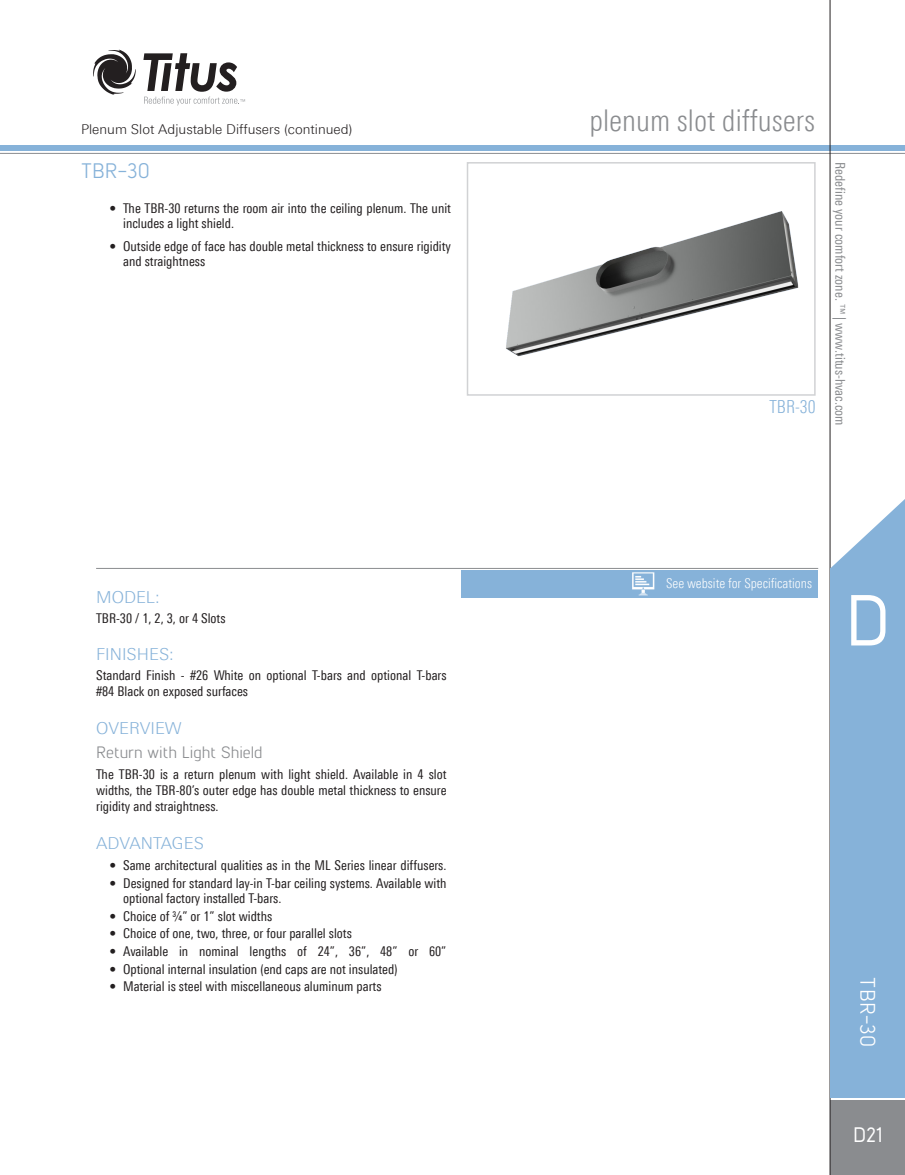
<style>
.page{position:relative;width:905px;height:1175px;background:#fff}
.page>*{position:absolute;margin:0;border:0;box-sizing:border-box;transform-origin:0 0}
.t1{font:500 72px "Lintel";color:#fff}
.t2{font:300 condensed 30px "LT Univers";color:#8a8c8f}
.catalog_title_-_prod{font:21px "Lintel";color:#86b2d9}
.catalog_model_-_righ{font:21px "Lintel";color:#fff}
.t3{font:500 21px "Lintel";color:#fff}
.model_name_-_2017{font:300 condensed 18px "LT Univers";color:#86b2d9}
.Titus_heading_3_2017{font:300 16.5px "LT Univers Basic";color:#86b2d9}
.catalog_-_overview_s{font:16.5px "Lintel";color:#8a8c8f}
.Paragraph{font:condensed 13.5px/16.2px "LT Univers";color:#231f20}
.t4{font:condensed 13.5px "LT Univers";color:#8a8c8f}
.figure_text_2017{font:300 13.5px "LT Univers Basic";color:#231f20}
.catalog_web_specific{font:300 condensed 13.5px "LT Univers";color:#fff}
</style>
<div class="page">
<hr style="left:0;top:153px;width:904px;height:1px;background:#8a8c8f">
<div style="left:0;top:146px;width:904px;height:5px;background:#86b2d9"></div>
<div style="left:830px;top:1100px;width:74px;height:74px;background:#8a8c8f"></div>
<svg style="left:93px;top:50px;width:43px;height:45px"></svg>
<svg style="left:143px;top:53px;width:102px;height:52px"></svg>
<hr style="left:829px;top:0;width:1px;height:1174px;background:#231f20">
<div style="left:830px;top:568px;width:74px;height:529px;background:#86b2d9"></div>
<svg style="left:830px;top:492px;width:74px;height:76px"></svg>
<hr style="left:96px;top:568px;width:722px;height:1px;background:#8a8c8f">
<div style="left:461px;top:570px;width:357px;height:28px;background:#86b2d9"></div>
<img style="left:632px;top:572px;width:23px;height:24px">
<img style="left:506px;top:211px;width:293px;height:146px">
<div style="left:467px;top:162px;width:348px;height:234px;border:2px solid #d1d2d4"></div>
<p class="figure_text_2017" style="left:81px;top:121px;width:273px">Plenum Slot Adjustable Diffusers (continued)</p>
<p class="catalog_title_-_prod" style="left:81px;top:156px;width:70px">TBR-30</p>
<p class="Paragraph" style="left:123px;top:201px;width:329px;line-height:15px;text-indent:-14px">• The TBR-30 returns the room air into the ceiling plenum. The unit includes a light shield.</p>
<p class="Paragraph" style="left:123px;top:239px;width:329px;line-height:15px;text-indent:-14px">• Outside edge of face has double metal thickness to ensure rigidity and straightness</p>
<p class="Titus_heading_3_2017" style="left:96px;top:587px;width:65px">MODEL:</p>
<p class="Paragraph" style="left:96px;top:609px;width:131px">TBR-30 / 1, 2, 3, or 4 Slots</p>
<p class="Titus_heading_3_2017" style="left:96px;top:645px;width:79px">FINISHES:</p>
<p class="Paragraph" style="left:96px;top:667px;width:352px">Standard Finish - #26 White on optional T-bars and optional T-bars #84 Black on exposed surfaces</p>
<p class="Titus_heading_3_2017" style="left:96px;top:718px;width:87px">OVERVIEW</p>
<p class="catalog_-_overview_s" style="left:96px;top:741px;width:168px">Return with Light Shield</p>
<p class="Paragraph" style="left:96px;top:766px;width:352px;text-align:justify">The TBR-30 is a return plenum with light shield. Available in 4 slot widths, the TBR-80’s outer edge has double metal thickness to ensure rigidity and straightness.</p>
<p class="Titus_heading_3_2017" style="left:96px;top:833px;width:109px">ADVANTAGES</p>
<p class="Paragraph" style="left:110px;top:857px;width:338px">• Same architectural qualities as in the ML Series linear diffusers.</p>
<p class="Paragraph" style="left:123px;top:875px;width:325px;line-height:15px;text-indent:-14px">• Designed for standard lay-in T-bar ceiling systems. Available with optional factory installed T-bars.</p>
<p class="Paragraph" style="left:110px;top:907px;width:164px">• Choice of ¾” or 1” slot widths</p>
<p class="Paragraph" style="left:110px;top:925px;width:244px">• Choice of one, two, three, or four parallel slots</p>
<p class="Paragraph" style="left:110px;top:943px;width:338px">• Available in nominal lengths of 24”, 36”, 48” or 60”</p>
<p class="Paragraph" style="left:110px;top:960px;width:289px">• Optional internal insulation (end caps are not insulated)</p>
<p class="Paragraph" style="left:110px;top:978px;width:273px">• Material is steel with miscellaneous aluminum parts</p>
<h2 class="t2" style="left:589px;top:103px;width:227px">plenum slot diffusers</h2>
<p class="model_name_-_2017" style="left:769px;top:396px;width:48px">TBR-30</p>
<p class="t4" style="left:848px;top:162px;width:265px;rotate:90deg">Redefine your comfort zone. ™ | www.titus-hvac.com</p>
<p class="catalog_web_specific" style="left:666px;top:575px;width:147px">See website for Specifications</p>
<h1 class="t1" style="left:847px;top:573px;width:43px">D</h1>
<p class="catalog_model_-_righ" style="left:882px;top:977px;width:71px;rotate:90deg">TBR-30</p>
<h3 class="t3" style="left:853px;top:1121px;width:30px">D21</h3>
</div>
